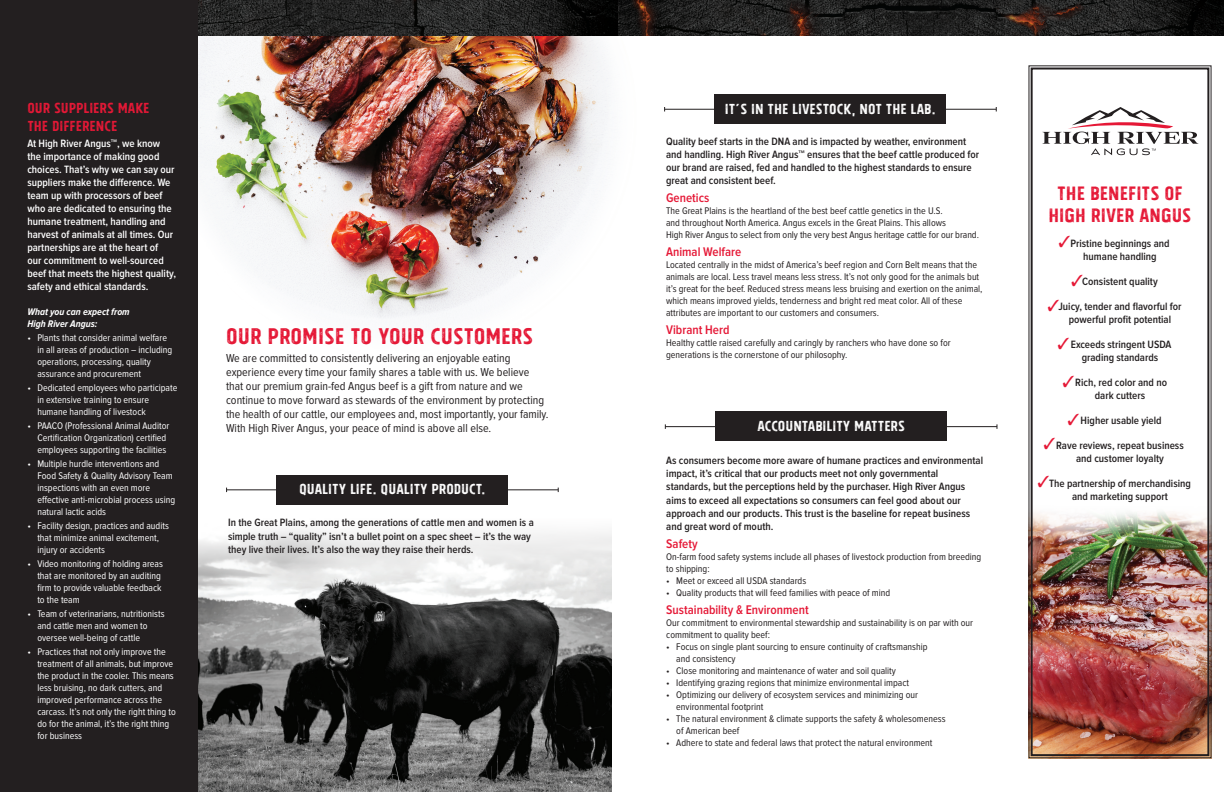
<style>
.page{position:relative;width:1224px;height:792px;background:#fff}
.page>*{position:absolute;margin:0;border:0;box-sizing:border-box;transform-origin:0 0}
.t1{font:28px "Tolyer X Vintage No.1";color:#e51836}
.t2{font:24px/22px "Tolyer X Vintage No.1";color:#e51836;text-align:center}
.t3{font:18px "Tolyer X Vintage No.1";color:#fff}
.t4{font:18px/18px "Tolyer X Vintage No.1";color:#e51836}
.t5{font:600 13px "Proxima Nova Cond";color:#e51836}
.t6{font:12px/14px "Proxima Nova Cond";color:#231f20}
.t7{font:600 11px/13.2px "Proxima Nova Cond";color:#231f20;text-align:center}
.t8{font:600 11px/13px "Proxima Nova Cond";color:#fff}
.t9{font:10px/12px "Proxima Nova Cond";color:#231f20}
.t10{font:10px/12px "Proxima Nova Cond";color:#fff}
.t11{font:italic 700 10px/12px "Proxima Nova Cond";color:#fff}
</style>
<div class="page">
<img style="left:198px;top:36px;width:481px;height:393px">
<img style="left:198px;top:529px;width:414px;height:263px">
<hr style="left:665px;top:109px;width:331px;height:1px;background:#231f20">
<img style="left:617px;top:0;width:607px;height:36px">
<div style="left:715px;top:94px;width:231px;height:30px;background:#231f20"></div>
<hr style="left:665px;top:426px;width:332px;height:1px;background:#231f20">
<div style="left:715px;top:412px;width:232px;height:29px;background:#231f20"></div>
<hr style="left:227px;top:489px;width:331px;height:1px;background:#231f20">
<div style="left:276px;top:475px;width:232px;height:29px;background:#231f20"></div>
<img style="left:198px;top:0;width:419px;height:36px">
<div style="left:0;top:0;width:198px;height:792px;background:#231f20"></div>
<img style="left:1028px;top:65px;width:184px;height:693px">
<div style="left:1031px;top:68px;width:178px;height:688px;border:2px solid #231f20"></div>
<svg style="left:1042px;top:107px;width:156px;height:48px"></svg>
<svg style="left:1059px;top:236px;width:11px;height:11px"></svg>
<svg style="left:1072px;top:274px;width:11px;height:12px"></svg>
<svg style="left:1048px;top:300px;width:11px;height:11px"></svg>
<svg style="left:1044px;top:438px;width:11px;height:11px"></svg>
<svg style="left:1058px;top:338px;width:11px;height:11px"></svg>
<svg style="left:1063px;top:375px;width:11px;height:12px"></svg>
<svg style="left:1068px;top:414px;width:11px;height:11px"></svg>
<svg style="left:1038px;top:476px;width:11px;height:11px"></svg>
<p class="t4" style="left:27px;top:98px;width:124px">OUR SUPPLIERS MAKE<br>THE DIFFERENCE</p>
<p class="t8" style="left:27px;top:137px;width:150px">At High River Angus<sup>™</sup>, we know the importance of making good choices. That’s why we can say our suppliers make the difference. We team up with processors of beef who are dedicated to ensuring the humane treatment, handling and harvest of animals at all times. Our partnerships are at the heart of<br>our commitment to well-sourced beef that meets the highest quality, safety and ethical standards.</p>
<p class="t11" style="left:27px;top:306px;width:104px">What you can expect from<br>High River Angus:</p>
<p class="t10" style="left:37px;top:332px;width:136px;text-indent:-10px">• Plants that consider animal welfare in all areas of production – including operations, processing, quality assurance and procurement</p>
<p class="t10" style="left:37px;top:382px;width:142px;text-indent:-10px">• Dedicated employees who participate in extensive training to ensure humane handling of livestock</p>
<p class="t10" style="left:37px;top:420px;width:134px;text-indent:-10px">• PAACO (Professional Animal Auditor<br>Certification Organization) certified employees supporting the facilities</p>
<p class="t10" style="left:37px;top:458px;width:139px;text-indent:-10px">• Multiple hurdle interventions and<br>Food Safety &amp; Quality Advisory Team inspections with an even more effective anti-microbial process using natural lactic acids</p>
<p class="t10" style="left:37px;top:520px;width:133px;text-indent:-10px">• Facility design, practices and audits that minimize animal excitement, injury or accidents</p>
<p class="t10" style="left:37px;top:558px;width:127px;text-indent:-10px">• Video monitoring of holding areas that are monitored by an auditing firm to provide valuable feedback to the team</p>
<p class="t10" style="left:37px;top:608px;width:129px;text-indent:-10px">• Team of veterinarians, nutritionists and cattle men and women to oversee well-being of cattle</p>
<p class="t10" style="left:37px;top:646px;width:140px;text-indent:-10px">• Practices that not only improve the treatment of all animals, but improve the product in the cooler. This means less bruising, no dark cutters, and improved performance across the carcass. It’s not only the right thing to do for the animal, it’s the right thing for business</p>
<p class="t1" style="left:226px;top:320px;width:309px">OUR PROMISE TO YOUR CUSTOMERS</p>
<p class="t6" style="left:226px;top:351px;width:324px">We are committed to consistently delivering an enjoyable eating experience every time your family shares a table with us. We believe that our premium grain-fed Angus beef is a gift from nature and we continue to move forward as stewards of the environment by protecting the health of our cattle, our employees and, most importantly, your family.<br>With High River Angus, your peace of mind is above all else.</p>
<p class="t3" style="left:299px;top:479px;width:188px">QUALITY LIFE. QUALITY PRODUCT.</p>
<p class="t7" style="left:228px;top:516px;width:307px;text-align:left">In the Great Plains, among the generations of cattle men and women is a simple truth – “quality” isn’t a bullet point on a spec sheet – it’s the way they live their lives. It’s also the way they raise their herds.</p>
<p class="t3" style="left:725px;top:98px;width:213px">IT’S IN THE LIVESTOCK, NOT THE LAB.</p>
<p class="t7" style="left:666px;top:135px;width:315px;text-align:left">Quality beef starts in the DNA and is impacted by weather, environment and handling. High River Angus<sup>™</sup> ensures that the beef cattle produced for our brand are raised, fed and handled to the highest standards to ensure great and consistent beef.</p>
<p class="t5" style="left:666px;top:191px;width:45px">Genetics</p>
<p class="t9" style="left:666px;top:205px;width:314px">The Great Plains is the heartland of the best beef cattle genetics in the U.S.<br>and throughout North America. Angus excels in the Great Plains. This allows<br>High River Angus to select from only the very best Angus heritage cattle for our brand.</p>
<p class="t5" style="left:666px;top:245px;width:77px">Animal Welfare</p>
<p class="t9" style="left:666px;top:259px;width:318px">Located centrally in the midst of America’s beef region and Corn Belt means that the animals are local. Less travel means less stress. It’s not only good for the animals but it’s great for the beef. Reduced stress means less bruising and exertion on the animal, which means improved yields, tenderness and bright red meat color. All of these attributes are important to our customers and consumers.</p>
<p class="t5" style="left:666px;top:323px;width:65px">Vibrant Herd</p>
<p class="t9" style="left:666px;top:337px;width:286px">Healthy cattle raised carefully and caringly by ranchers who have done so for generations is the cornerstone of our philosophy.</p>
<p class="t3" style="left:757px;top:416px;width:149px">ACCOUNTABILITY MATTERS</p>
<p class="t7" style="left:666px;top:454px;width:318px;text-align:left">As consumers become more aware of humane practices and environmental impact, it’s critical that our products meet not only governmental standards, but the perceptions held by the purchaser. High River Angus aims to exceed all expectations so consumers can feel good about our approach and our products. This trust is the baseline for repeat business and great word of mouth.</p>
<p class="t5" style="left:666px;top:537px;width:33px">Safety</p>
<p class="t9" style="left:666px;top:551px;width:317px">On-farm food safety systems include all phases of livestock production from breeding to shipping:</p>
<p class="t9" style="left:666px;top:575px;width:142px">• Meet or exceed all USDA standards</p>
<p class="t9" style="left:666px;top:587px;width:226px">• Quality products that will feed families with peace of mind</p>
<p class="t5" style="left:666px;top:603px;width:144px">Sustainability &amp; Environment</p>
<p class="t9" style="left:666px;top:617px;width:308px">Our commitment to environmental stewardship and sustainability is on par with our commitment to quality beef:</p>
<p class="t9" style="left:676px;top:641px;width:253px;text-indent:-10px">• Focus on single plant sourcing to ensure continuity of craftsmanship and consistency</p>
<p class="t9" style="left:666px;top:665px;width:231px">• Close monitoring and maintenance of water and soil quality</p>
<p class="t9" style="left:666px;top:677px;width:244px">• Identifying grazing regions that minimize environmental impact</p>
<p class="t9" style="left:676px;top:689px;width:243px;text-indent:-10px">• Optimizing our delivery of ecosystem services and minimizing our environmental footprint</p>
<p class="t9" style="left:676px;top:713px;width:271px;text-indent:-10px">• The natural environment &amp; climate supports the safety &amp; wholesomeness of American beef</p>
<p class="t9" style="left:666px;top:737px;width:268px">• Adhere to state and federal laws that protect the natural environment</p>
<p class="t2" style="left:1049px;top:181px;width:144px">THE BENEFITS OF<br>HIGH RIVER ANGUS</p>
<p class="t7" style="left:1070px;top:237px;width:101px">Pristine beginnings and humane handling</p>
<p class="t7" style="left:1082px;top:275px;width:77px">Consistent quality</p>
<p class="t7" style="left:1058px;top:300px;width:125px">Juicy, tender and flavorful for powerful profit potential</p>
<p class="t7" style="left:1071px;top:338px;width:102px">Exceeds stringent USDA grading standards</p>
<p class="t7" style="left:1075px;top:376px;width:93px">Rich, red color and no dark cutters</p>
<p class="t7" style="left:1081px;top:414px;width:83px">Higher usable yield</p>
<p class="t7" style="left:1056px;top:439px;width:129px">Rave reviews, repeat business and customer loyalty</p>
<p class="t7" style="left:1049px;top:477px;width:143px">The partnership of merchandising and marketing support</p>
</div>
